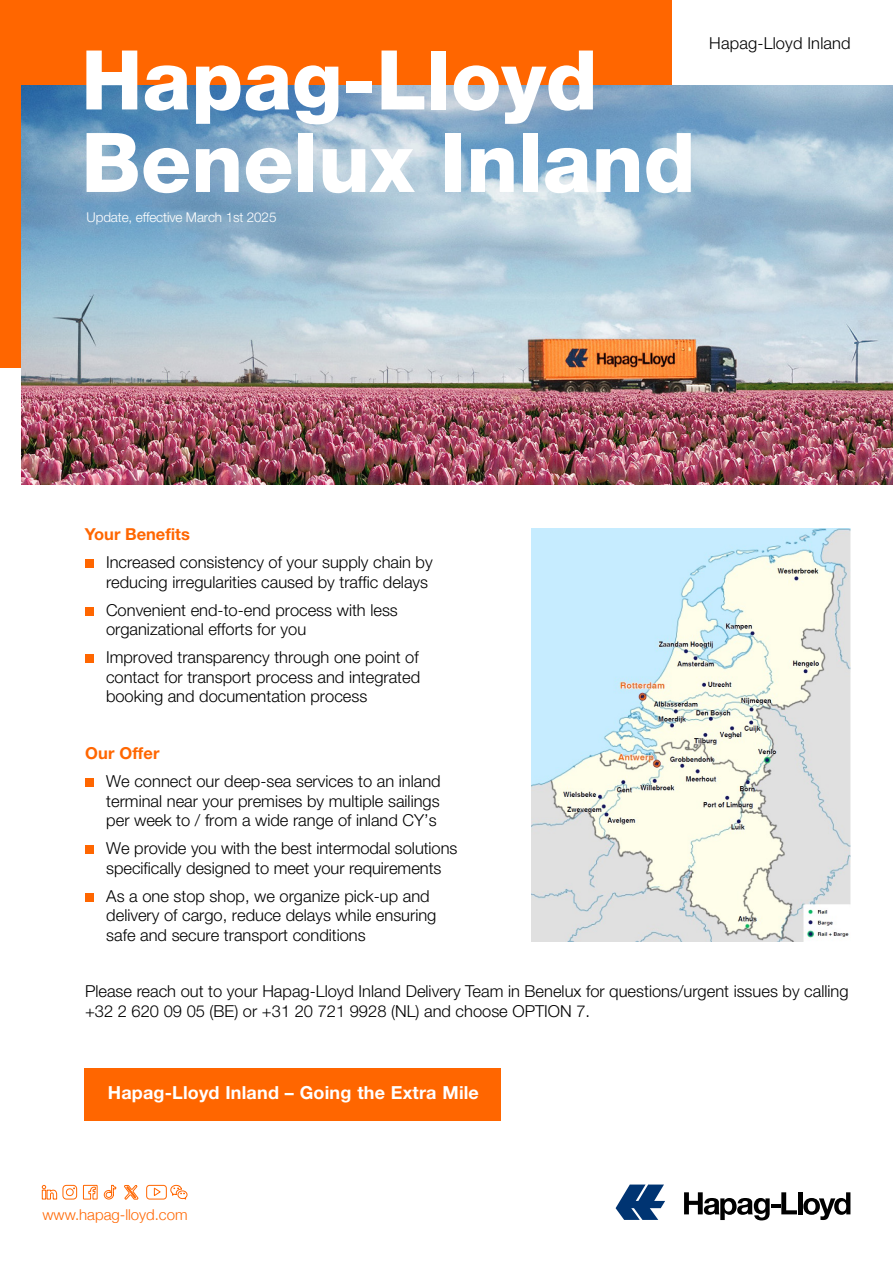
<style>
.page{position:relative;width:893px;height:1263px;background:#fff}
.page>*{position:absolute;margin:0;border:0;box-sizing:border-box;transform-origin:0 0}
.t1{font:800 82.5px "Helvetica Neue LT Pro";color:#fff}
.cpoy{font:700 18px "Helvetica Neue LT Pro";letter-spacing:.01em;color:#fff}
.t2{font:300 16.5px/19.5px "Helvetica Neue LT Pro";color:#000}
.t3{font:700 16.5px "Helvetica Neue LT Pro";color:#f60}
.t4{font:300 15px "Helvetica Neue";color:#f60}
.t5{font:300 13.5px "Helvetica Neue LT Pro";letter-spacing:-.01em;color:#fff}
</style>
<div class="page">
<div style="left:0;top:0;width:671px;height:368px;background:#f60"></div>
<img style="left:22px;top:85px;width:871px;height:400px">
<svg style="left:616px;top:1184px;width:49px;height:36px"></svg>
<hr style="left:798px;top:1192px;width:4px;height:22px;background:#000">
<svg style="left:803px;top:1192px;width:47px;height:28px"></svg>
<svg style="left:684px;top:1192px;width:113px;height:28px"></svg>
<svg style="left:42px;top:1184px;width:146px;height:16px"></svg>
<div style="left:85px;top:560px;width:8px;height:8px;background:#f60"></div>
<div style="left:85px;top:607px;width:8px;height:9px;background:#f60"></div>
<div style="left:85px;top:655px;width:8px;height:8px;background:#f60"></div>
<div style="left:85px;top:779px;width:9px;height:8px;background:#f60"></div>
<div style="left:85px;top:846px;width:9px;height:8px;background:#f60"></div>
<div style="left:85px;top:893px;width:9px;height:9px;background:#f60"></div>
<div style="left:84px;top:1068px;width:417px;height:53px;background:#f60"></div>
<img style="left:531px;top:528px;width:319px;height:413px">
<p class="t1" style="left:81px;top:31px;width:518px">Hapag-Lloyd</p>
<p class="t1" style="left:81px;top:114px;width:616px">Benelux Inland</p>
<p class="t5" style="left:87px;top:209px;width:191px">Update, effective March 1st 2025</p>
<p class="t2" style="left:709px;top:33px;width:143px">Hapag-Lloyd Inland</p>
<p class="t3" style="left:85px;top:524px;width:107px">Your Benefits</p>
<p class="t2" style="left:106px;top:552px;width:328px">Increased consistency of your supply chain by reducing irregularities caused by traffic delays</p>
<p class="t2" style="left:106px;top:600px;width:293px">Convenient end-to-end process with less organizational efforts for you</p>
<p class="t2" style="left:106px;top:647px;width:316px;text-align:justify">Improved transparency through one point of contact for transport process and integrated booking and documentation process</p>
<p class="t3" style="left:85px;top:743px;width:76px">Our Offer</p>
<p class="t2" style="left:106px;top:771px;width:336px;text-align:justify">We connect our deep-sea services to an inland terminal near your premises by multiple sailings per week to / from a wide range of inland CY’s</p>
<p class="t2" style="left:106px;top:838px;width:353px">We provide you with the best intermodal solutions specifically designed to meet your requirements</p>
<p class="t2" style="left:106px;top:886px;width:332px">As a one stop shop, we organize pick-up and delivery of cargo, reduce delays while ensuring safe and secure transport conditions</p>
<p class="t2" style="left:85px;top:981px;width:765px">Please reach out to your Hapag-Lloyd Inland Delivery Team in Benelux for questions/urgent issues by calling +32 2 620 09 05 (BE) or +31 20 721 9928 (NL) and choose OPTION 7.</p>
<p class="cpoy" style="left:108px;top:1082px;width:373px">Hapag-Lloyd Inland – Going the Extra Mile</p>
<p class="t4" style="left:43px;top:1203px;width:147px">www.hapag-lloyd.com</p>
</div>
